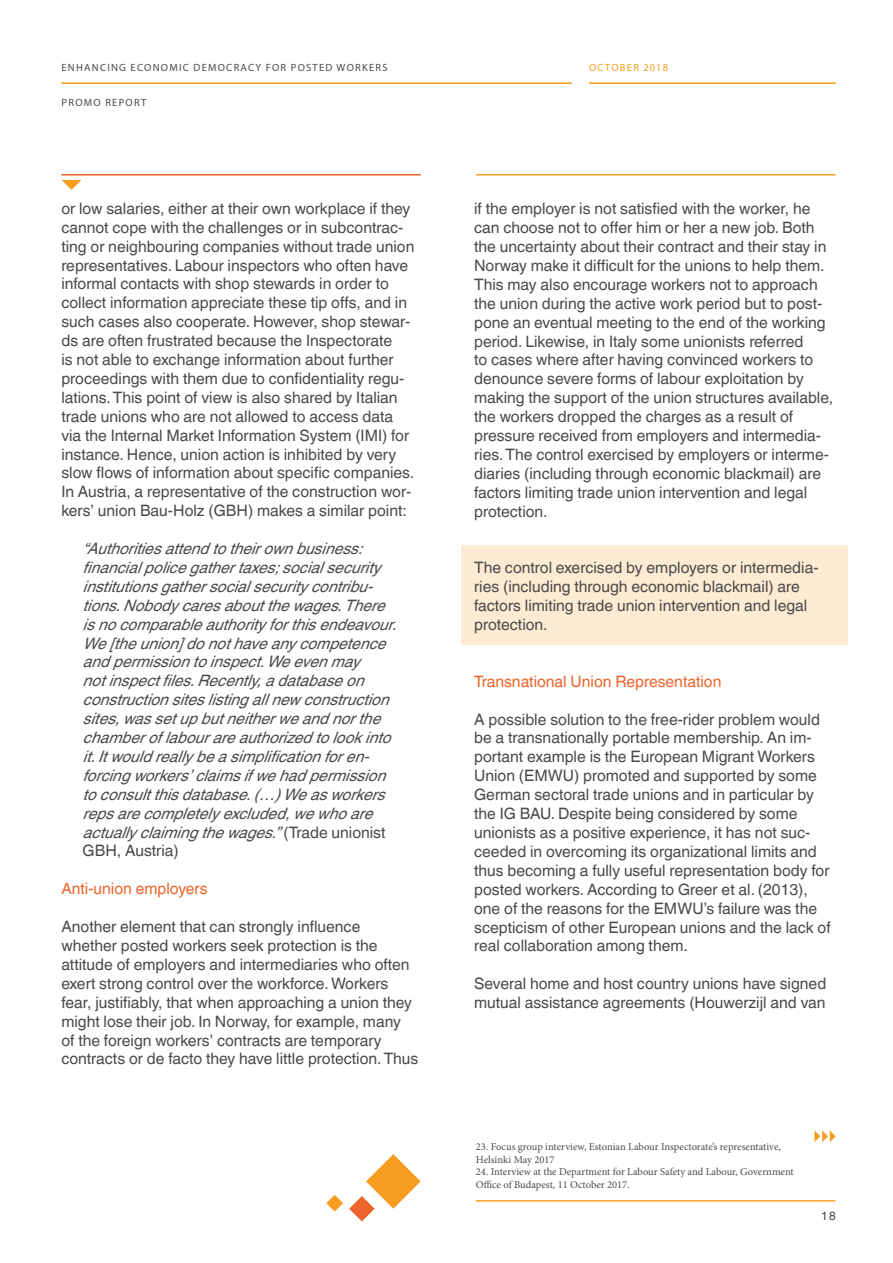
<style>
.page{position:relative;width:893px;height:1263px;background:#fff}
.page>*{position:absolute;margin:0;border:0;box-sizing:border-box;transform-origin:0 0}
.t1{font:15.75px/18.9px "Helvetica World";color:#4a4a49}
.t2{font:italic 15.75px/18.9px "Helvetica World";color:#4a4a49}
.t3{font:15.75px "Helvetica World";color:#ec652c}
.t4{font:12px "Helvetica World";color:#4a4a49}
.t5{font:10.5px/12.6px "Minion Pro";color:#4a4a49}
.t6{font:10.5px "Myriad Pro";letter-spacing:.12em;color:#4a4a49}
.t7{font:10.5px "Myriad Pro";letter-spacing:.12em;color:#f59e1f}
.s1{font-style:normal}
</style>
<div class="page">
<svg style="left:349px;top:1154px;width:72px;height:67px"></svg>
<svg style="left:326px;top:1195px;width:17px;height:16px"></svg>
<hr style="left:61px;top:82px;width:511px;height:2px;background:#f59e1f">
<hr style="left:589px;top:82px;width:247px;height:2px;background:#f59e1f">
<hr style="left:61px;top:174px;width:360px;height:2px;background:#ec652c">
<hr style="left:476px;top:174px;width:360px;height:2px;background:#f59e1f">
<svg style="left:814px;top:1130px;width:22px;height:12px"></svg>
<hr style="left:476px;top:1200px;width:359px;height:1px;background:#f59e1f">
<svg style="left:62px;top:180px;width:19px;height:10px"></svg>
<div style="left:461px;top:545px;width:387px;height:100px;background:#fdebd3"></div>
<p class="t6" style="left:61px;top:61px;width:328px">ENHANCING ECONOMIC DEMOCRACY FOR POSTED WORKERS</p>
<p class="t7" style="left:589px;top:61px;width:80px">OCTOBER 2018</p>
<p class="t6" style="left:62px;top:96px;width:86px">PROMO REPORT</p>
<p class="t1" style="left:61px;top:199px;width:355px">or low salaries, either at their own workplace if they cannot cope with the challenges or in subcontrac&shy;ting or neighbouring companies without trade union representatives. Labour inspectors who often have informal contacts with shop stewards in order to collect information appreciate these tip offs, and in such cases also cooperate. However, shop stewar&shy;ds are often frustrated because the Inspectorate<br>is not able to exchange information about further proceedings with them due to confidentiality regu&shy;lations. This point of view is also shared by Italian trade unions who are not allowed to access data via the Internal Market Information System (IMI) for instance. Hence, union action is inhibited by very slow flows of information about specific companies.<br>In Austria, a representative of the construction wor&shy;kers’ union Bau-Holz (GBH) makes a similar point:</p>
<p class="t2" style="left:83px;top:539px;width:325px">“Authoritiesattendtotheirownbusiness: financialpolicegathertaxes;socialsecurity institutionsgathersocialsecuritycontribu&shy;tions.Nobodycaresaboutthewages.There isnocomparableauthorityforthisendeavour.<br>We[theunion]donothaveanycompetence andpermissiontoinspect.Weevenmay notinspectfiles.Recently,adatabaseon constructionsiteslistingallnewconstruction sites,wassetupbutneitherweandnorthe chamberoflabourareauthorizedtolookinto it.Itwouldreallybeasimplificationforen&shy;forcingworkers’claimsifwehadpermission toconsultthisdatabase.(…)Weasworkers repsarecompletelyexcluded,wewhoare actuallyclaimingthewages.”<span class="s1">( T r a d e u n i o n i s t GBH, Austria)</span></p>
<p class="t3" style="left:61px;top:880px;width:148px">Anti-union employers</p>
<p class="t1" style="left:61px;top:917px;width:359px">Another element that can strongly influence whether posted workers seek protection is the attitude of employers and intermediaries who often exert strong control over the workforce. Workers fear, justifiably, that when approaching a union they might lose their job. In Norway, for example, many<br>of the foreign workers’ contracts are temporary contracts or de facto they have little protection. Thus</p>
<p class="t1" style="left:474px;top:199px;width:361px">if the employer is not satisfied with the worker, he can choose not to offer him or her a new job. Both the uncertainty about their contract and their stay in Norway make it difficult for the unions to help them.<br>This may also encourage workers not to approach the union during the active work period but to post&shy;pone an eventual meeting to the end of the working period. Likewise, in Italy some unionists referred<br>to cases where after having convinced workers to denounce severe forms of labour exploitation by making the support of the union structures available, the workers dropped the charges as a result of pressure received from employers and intermedia&shy;ries. The control exercised by employers or interme&shy;diaries (including through economic blackmail) are factors limiting trade union intervention and legal protection.</p>
<p class="t1" style="left:474px;top:558px;width:346px">The control exercised by employers or intermedia&shy;ries (including through economic blackmail) are factors limiting trade union intervention and legal protection.</p>
<p class="t3" style="left:474px;top:672px;width:249px">Transnational Union Representation</p>
<p class="t1" style="left:474px;top:710px;width:358px">A possible solution to the free-rider problem would be a transnationally portable membership. An im&shy;portant example is the European Migrant Workers Union (EMWU) promoted and supported by some German sectoral trade unions and in particular by the IG BAU. Despite being considered by some unionists as a positive experience, it has not suc&shy;ceeded in overcoming its organizational limits and thus becoming a fully useful representation body for posted workers. According to Greer et al. (2013), one of the reasons for the EMWU’s failure was the scepticism of other European unions and the lack of real collaboration among them.</p>
<p class="t1" style="left:474px;top:974px;width:354px">Several home and host country unions have signed mutual assistance agreements (Houwerzijl and van</p>
<p class="t5" style="left:476px;top:1141px;width:306px">23. Focus group interview, Estonian Labour Inspectorate’s representative,<br>Helsinki May 2017</p>
<p class="t5" style="left:476px;top:1166px;width:319px">24. Interview at the Department for Labour Safety and Labour, Government<br>Office of Budapest, 11 October 2017.</p>
<p class="t4" style="left:821px;top:1208px;width:16px">18</p>
</div>
